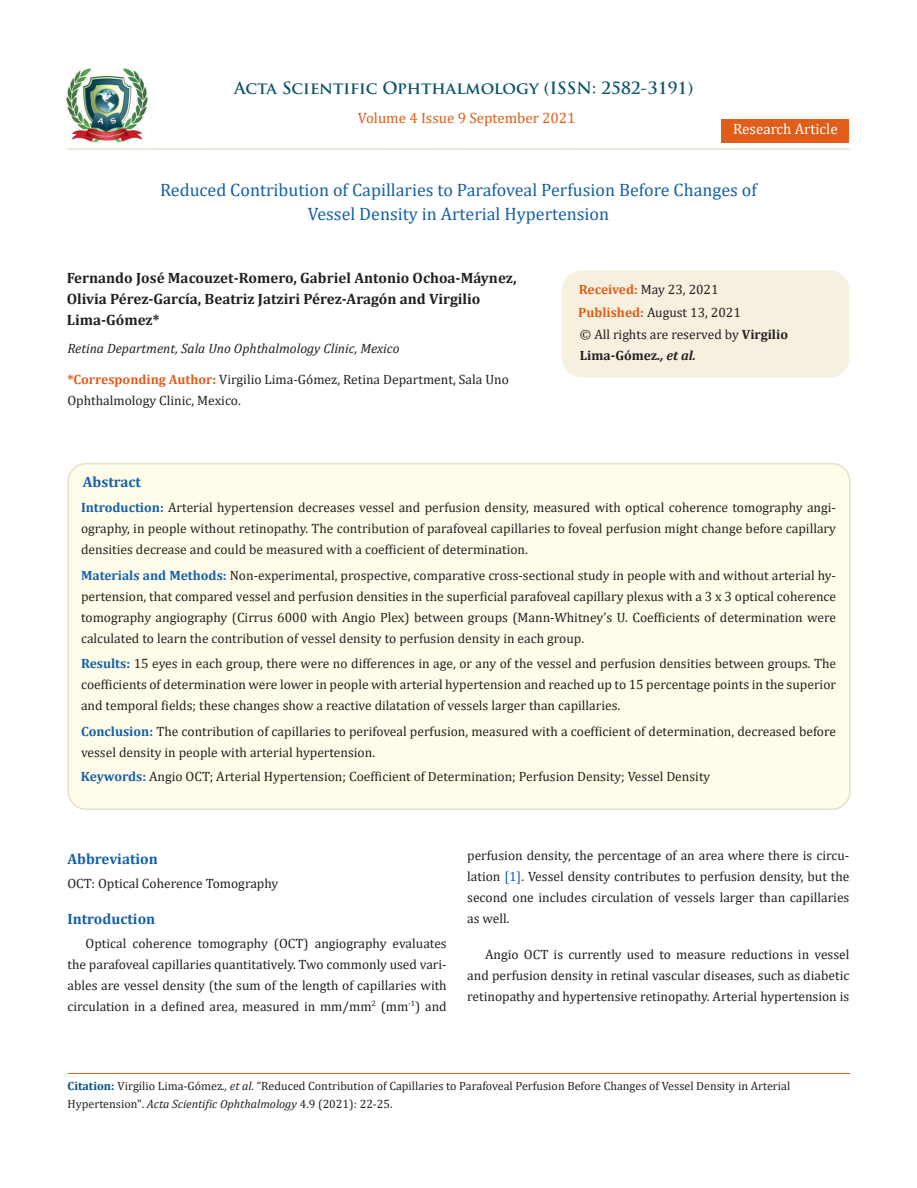
<style>
.page{position:relative;width:917px;height:1188px;background:#fff}
.page>*{position:absolute;margin:0;border:0;box-sizing:border-box;transform-origin:0 0}
.t1{font:18px/24px "Cambria";color:#1560a6;text-align:center}
.t2{font:700 16.5px "Trajan Pro";color:#0e546a}
.t3{font:700 15px/21px "Cambria";color:#231f20}
._13-OS-Keywords-cont{font:700 15px "Cambria";color:#1560a6}
.t4{font:15px "Cambria";color:#e05d1a}
.t5{font:15px "Cambria";color:#fff}
._15-OS-Level1-Multip{font:13.5px/21px "Cambria";color:#231f20;text-align:justify}
.t6{font:italic 13.5px "Cambria";color:#231f20}
._07-OS-Email-address{font:13.5px "Cambria";color:#231f20}
.t7{font:700 13.5px "Cambria";color:#231f20}
.t8{font:12px "Cambria";color:#231f20}
.s1{font-weight:700;color:#e05d1a}
.s2{font-weight:700}
.s3{font-style:italic}
.s4{font-weight:700;color:#1560a6}
.s5{color:#1560a6}
.s6{font-weight:700;color:#035089}
</style>
<div class="page">
<img style="left:67px;top:68px;width:80px;height:74px">
<div style="left:721px;top:119px;width:128px;height:23px;background:#e05d1a"></div>
<div style="left:563px;top:271px;width:285px;height:106px;background:#f6f0df;border-radius:18px"></div>
<div style="left:562px;top:271px;width:287px;height:106px;border:2px solid #f6f0df;border-radius:18px"></div>
<div style="left:68px;top:464px;width:781px;height:345px;background:#fffde9;border-radius:18px"></div>
<div style="left:67px;top:463px;width:783px;height:347px;border:2px solid #e5dfce;border-radius:18px"></div>
<hr style="left:68px;top:1073px;width:781px;height:1px;background:#e05d1a">
<hr style="left:67px;top:148px;width:782px;height:2px;background:#e5dfce">
<p class="t2" style="left:234px;top:77px;width:461px">Acta Scientific Ophthalmology (ISSN: 2582-3191)</p>
<p class="t4" style="left:358px;top:109px;width:219px">Volume 4 Issue 9 September 2021</p>
<p class="t5" style="left:733px;top:120px;width:106px">Research Article</p>
<p class="t1" style="left:160px;top:178px;width:598px">Reduced Contribution of Capillaries to Parafoveal Perfusion Before Changes of<br>Vessel Density in Arterial Hypertension</p>
<p class="t3" style="left:67px;top:267px;width:451px">Fernando José Macouzet-Romero, Gabriel Antonio Ochoa-Máynez,<br>Olivia Pérez-García, Beatriz Jatziri Pérez-Aragón and Virgilio<br>Lima-Gómez*</p>
<p class="t6" style="left:67px;top:339px;width:333px">Retina Department, Sala Uno Ophthalmology Clinic, Mexico</p>
<p class="_15-OS-Level1-Multip" style="left:67px;top:369px;width:443px"><span class="s1">*Corresponding Author:</span> Virgilio Lima-Gómez, Retina Department, Sala Uno<br>Ophthalmology Clinic, Mexico.</p>
<p class="_15-OS-Level1-Multip" style="left:579px;top:279px;width:141px"><span class="s1">Received:</span> May 23, 2021</p>
<p class="_15-OS-Level1-Multip" style="left:578px;top:302px;width:164px"><span class="s1">Published:</span> August 13, 2021</p>
<p class="_15-OS-Level1-Multip" style="left:580px;top:324px;width:210px">© All rights are reserved by <span class="s2">Virgilio</span></p>
<p class="t7" style="left:580px;top:346px;width:117px">Lima-Gómez<span class="s3">., et al.</span></p>
<p class="_13-OS-Keywords-cont" style="left:83px;top:471px;width:60px">Abstract</p>
<p class="_15-OS-Level1-Multip" style="left:81px;top:497px;width:756px"><span class="s4">Introduction:</span> Arterial hypertension decreases vessel and perfusion density, measured with optical coherence tomography angi&shy;ography, in people without retinopathy. The contribution of parafoveal capillaries to foveal perfusion might change before capillary densities decrease and could be measured with a coefficient of determination.</p>
<p class="_15-OS-Level1-Multip" style="left:81px;top:565px;width:756px"><span class="s4">Materials and Methods:</span> Non-experimental, prospective, comparative cross-sectional study in people with and without arterial hy&shy;pertension, that compared vessel and perfusion densities in the superficial parafoveal capillary plexus with a 3 x 3 optical coherence tomography angiography (Cirrus 6000 with Angio Plex) between groups (Mann-Whitney’s U. Coefficients of determination were calculated to learn the contribution of vessel density to perfusion density in each group.</p>
<p class="_15-OS-Level1-Multip" style="left:81px;top:653px;width:756px"><span class="s4">Results:</span> 15 eyes in each group, there were no differences in age, or any of the vessel and perfusion densities between groups. The coefficients of determination were lower in people with arterial hypertension and reached up to 15 percentage points in the superior and temporal fields; these changes show a reactive dilatation of vessels larger than capillaries.</p>
<p class="_15-OS-Level1-Multip" style="left:81px;top:721px;width:756px"><span class="s4">Conclusion:</span> The contribution of capillaries to perifoveal perfusion, measured with a coefficient of determination, decreased before vessel density in people with arterial hypertension.</p>
<p class="_15-OS-Level1-Multip" style="left:81px;top:766px;width:631px"><span class="s4">Keywords:</span> Angio OCT; Arterial Hypertension; Coefficient of Determination; Perfusion Density; Vessel Density</p>
<p class="_13-OS-Keywords-cont" style="left:67px;top:848px;width:92px">Abbreviation</p>
<p class="_07-OS-Email-address" style="left:67px;top:875px;width:212px">OCT: Optical Coherence Tomography</p>
<p class="_13-OS-Keywords-cont" style="left:67px;top:908px;width:89px">Introduction</p>
<p class="_15-OS-Level1-Multip" style="left:67px;top:933px;width:381px;text-indent:18px">Optical coherence tomography (OCT) angiography evaluates the parafoveal capillaries quantitatively. Two commonly used vari&shy;ables are vessel density (the sum of the length of capillaries with circulation in a defined area, measured in mm/mm<sup>2</sup> (mm<sup>-1</sup>) and</p>
<p class="_15-OS-Level1-Multip" style="left:467px;top:845px;width:384px">perfusion density, the percentage of an area where there is circu&shy;lation <span class="s5">[1]</span>. Vessel density contributes to perfusion density, but the second one includes circulation of vessels larger than capillaries as well.</p>
<p class="_15-OS-Level1-Multip" style="left:467px;top:944px;width:384px;text-indent:18px">Angio OCT is currently used to measure reductions in vessel and perfusion density in retinal vascular diseases, such as diabetic retinopathy and hypertensive retinopathy. Arterial hypertension is</p>
<p class="t8" style="left:68px;top:1079px;width:724px"><span class="s6">Citation:</span> Virgilio Lima-Gómez<span class="s3">., et al.</span> “Reduced Contribution of Capillaries to Parafoveal Perfusion Before Changes of Vessel Density in Arterial</p>
<p class="t8" style="left:68px;top:1097px;width:327px">Hypertension". <span class="s3">Acta Scientific Ophthalmology</span> 4.9 (2021): 22-25.</p>
</div>
